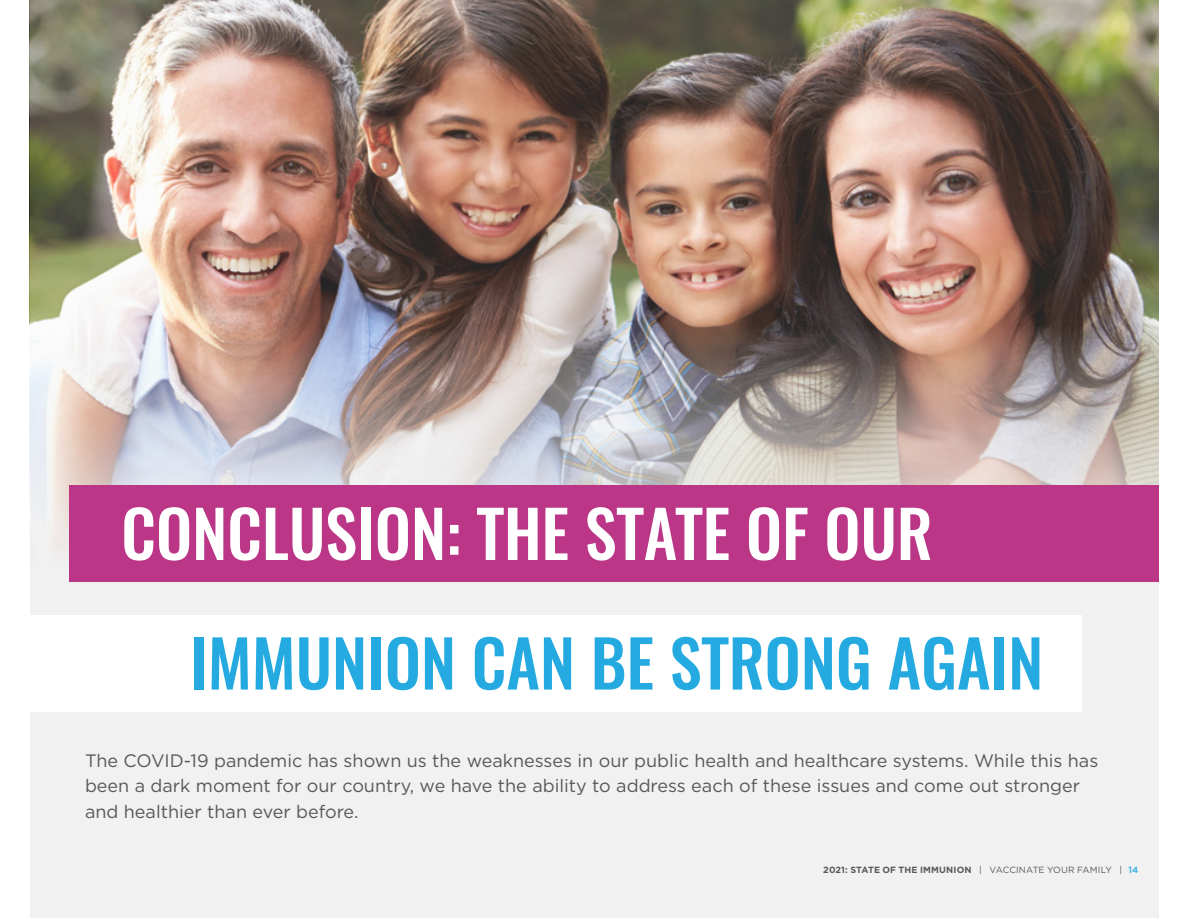
<style>
.page{position:relative;width:1188px;height:918px;background:#fff}
.page>*{position:absolute;margin:0;border:0;box-sizing:border-box;transform-origin:0 0}
.Title_Headers{font:500 64.5px "Oswald";color:#fff}
.Title_Headers-2{font:500 64.5px "Oswald";color:#24aae1}
.Section_Intro{font:18px/25.5px "Gotham";color:#57585a}
.t1{font:700 9px "Gotham";letter-spacing:.015em;color:#57585a}
.s1{font-weight:400}
.s2{font-weight:500;color:#24aae1}
</style>
<div class="page">
<img style="left:30px;top:0;width:1129px;height:918px">
<div style="left:69px;top:486px;width:1090px;height:96px;background:#bc3688"></div>
<div style="left:30px;top:615px;width:1052px;height:97px;background:#fff"></div>
<p class="Title_Headers" style="left:121px;top:489px;width:813px">CONCLUSION: THE STATE OF OUR</p>
<p class="Title_Headers-2" style="left:190px;top:618px;width:855px">IMMUNION CAN BE STRONG AGAIN</p>
<p class="Section_Intro" style="left:85px;top:747px;width:1015px">The COVID-19 pandemic has shown us the weaknesses in our public health and healthcare systems. While this has been a dark moment for our country, we have the ability to address each of these issues and come out stronger and healthier than ever before.</p>
<p class="t1" style="left:823px;top:864px;width:316px">2021: STATE OF THE IMMUNION <span class="s1">| VACCINATE YOUR FAMILY |</span> <span class="s2">14</span></p>
</div>
